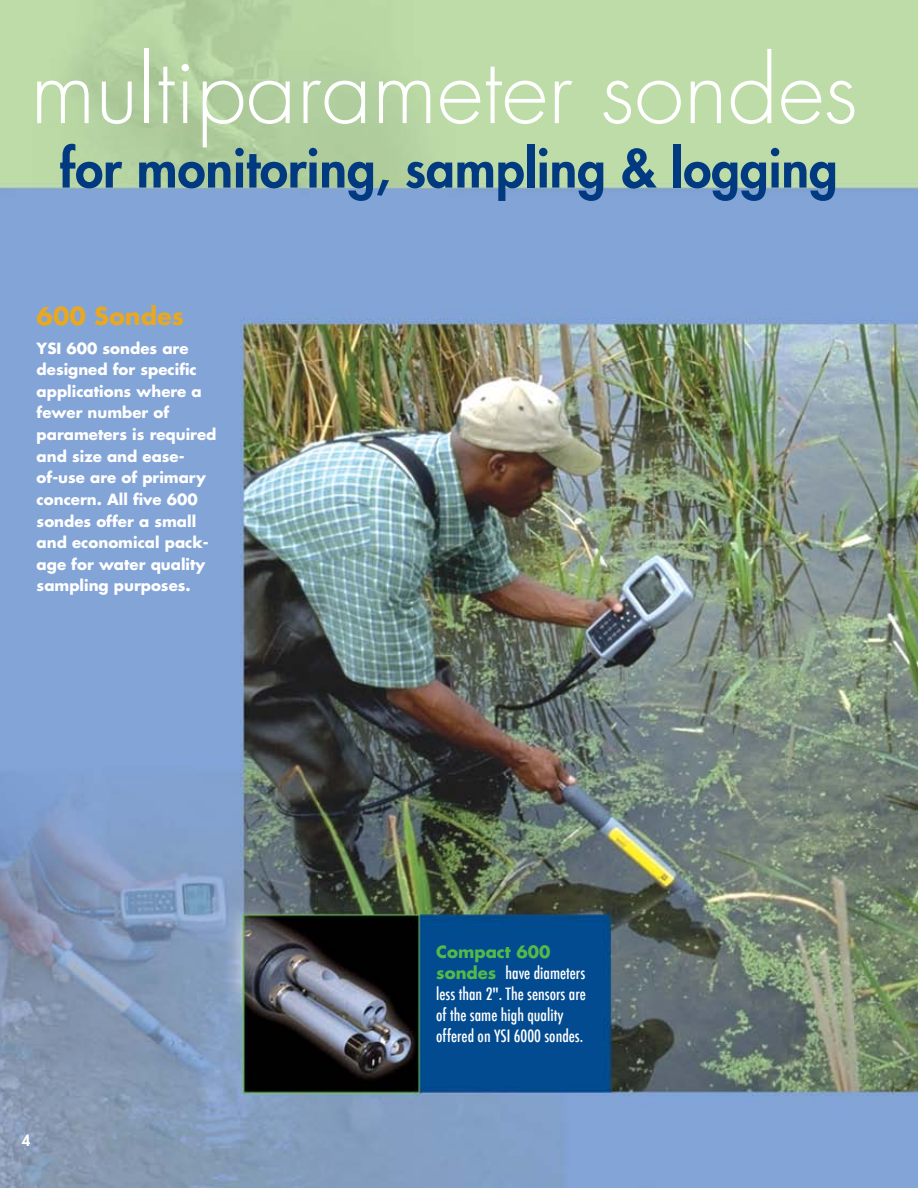
<style>
.page{position:relative;width:918px;height:1188px;background:#fff}
.page>*{position:absolute;margin:0;border:0;box-sizing:border-box;transform-origin:0 0}
.t1{font:300 90px "Futura";color:#fff}
.t2{font:800 51px "Futura";color:#013a81}
.t3{font:700 24px "Futura";color:#e7a823}
.t4{font:500 condensed 16.5px/21px "Futura";color:#fff}
.t5{font:700 15px/21.6px "Futura";color:#fff}
.t6{font:800 15px "Futura";color:#fff}
.s1{font-weight:700;font-stretch:normal;color:#54b948}
</style>
<div class="page">
<img style="left:0;top:0;width:918px;height:1188px">
<h1 class="t1" style="left:30px;top:33px;width:829px">multiparameter sondes</h1>
<h2 class="t2" style="left:60px;top:136px;width:779px">for monitoring, sampling &amp; logging</h2>
<h3 class="t3" style="left:37px;top:299px;width:149px">600 Sondes</h3>
<p class="t5" style="left:37px;top:337px;width:181px">YSI 600 sondes are designed for specific applications where a fewer number of parameters is required and size and ease&shy;of-use are of primary concern. All five 600 sondes offer a small and economical pack&shy;age for water quality sampling purposes.</p>
<p class="t6" style="left:22px;top:1131px;width:10px">4</p>
<p class="t4" style="left:436px;top:942px;width:151px"><span class="s1">Compact 600 sondes</span> have diameters less than 2". The sensors are of the same high quality offered on YSI 6000 sondes.</p>
</div>
